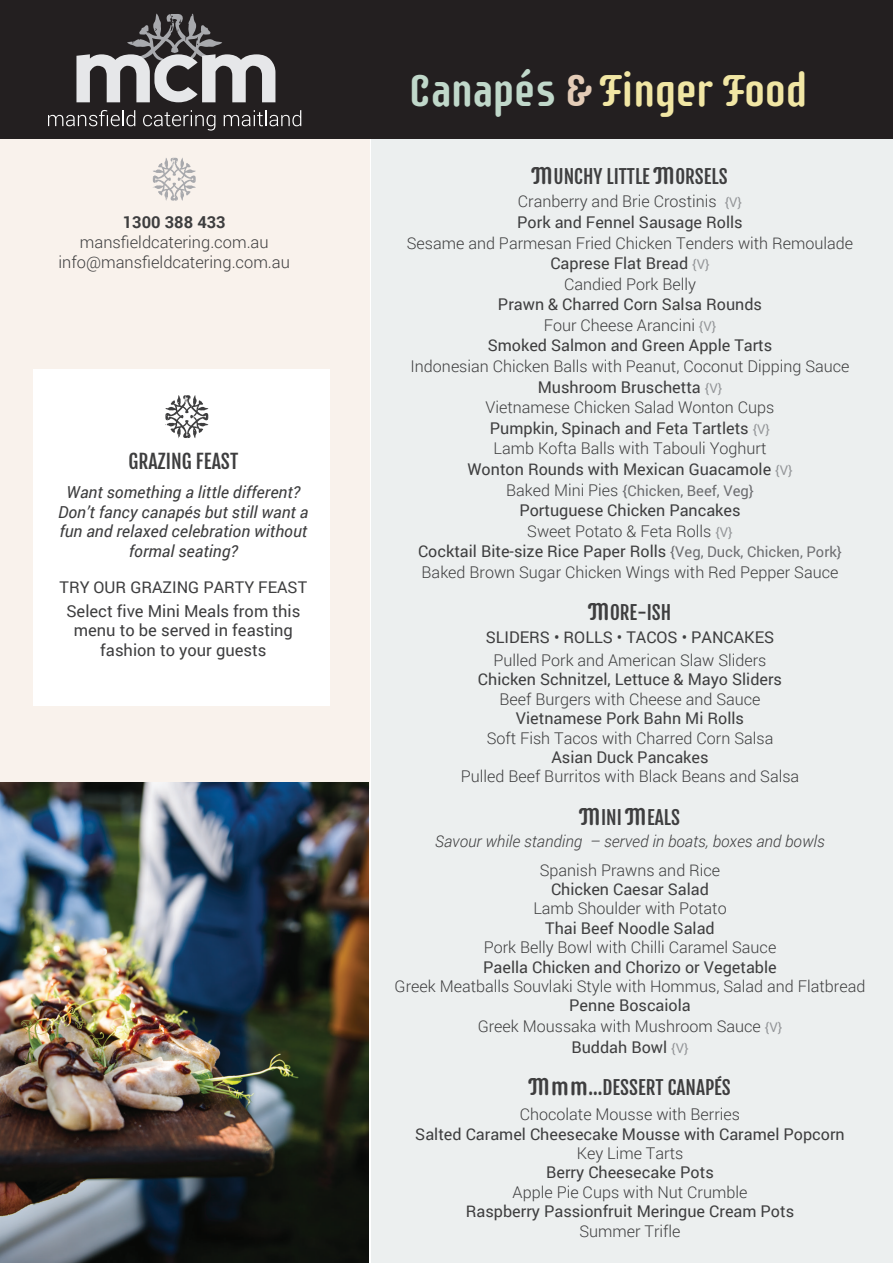
<style>
.page{position:relative;width:893px;height:1263px;background:#fff}
.page>*{position:absolute;margin:0;border:0;box-sizing:border-box;transform-origin:0 0}
.t1{font:46.5px "Supermercado";letter-spacing:-.05em;color:#f1e6a4}
.t2{font:19.5px "Fjalla One";color:#3e3e3f}
.t3{font:19.05px "Fjalla One";color:#3e3e3f}
.t4{font:italic 16.5px/19.8px "Roboto";color:#3e3e3f;text-align:center}
.t5{font:16.5px/19.8px "Roboto";color:#3e3e3f;text-align:center}
.t6{font:300 16.5px/19.8px "Roboto";color:#3e3e3f;text-align:center}
.t7{font:700 16.5px "Roboto";color:#3e3e3f}
.t8{font:300 16.2px/20.5px "Roboto";color:#3e3e3f;text-align:center}
.t9{font:16.2px/20.5px "Roboto";color:#3e3e3f;text-align:center}
.t10{font:italic 300 16.2px "Roboto";color:#3e3e3f}
.t11{font:14.7px "Roboto";color:#6c6d70}
.s1{color:#c0d8ca}
.s2{color:#e4ccb7}
.s3{font-family:"Supermercado";font-size:25.5px}
.s4{font-weight:400;font-size:13.2px;color:#939598}
.s5{font-weight:400}
.s6{font-weight:300}
.s7{font-size:13.2px;color:#939598}
.s8{font-weight:300;font-size:16.2px;color:#3e3e3f}
.s9{font-weight:400;font-size:14.7px;color:#6c6d70}
</style>
<div class="page">
<div style="left:0;top:0;width:369px;height:789px;background:#f9f2ec"></div>
<div style="left:33px;top:369px;width:296px;height:337px;background:#fff"></div>
<div style="left:371px;top:0;width:522px;height:1263px;background:#ecefef"></div>
<div style="left:0;top:0;width:893px;height:139px;background:#231f20"></div>
<svg style="left:48px;top:110px;width:87px;height:16px"></svg>
<svg style="left:143px;top:110px;width:72px;height:21px"></svg>
<svg style="left:224px;top:110px;width:77px;height:16px"></svg>
<svg style="left:76px;top:13px;width:199px;height:89px"></svg>
<svg style="left:165px;top:395px;width:43px;height:43px"></svg>
<img style="left:0;top:783px;width:368px;height:480px">
<svg style="left:153px;top:158px;width:43px;height:43px"></svg>
<p class="t7" style="left:123px;top:211px;width:104px">1300 388 433</p>
<p class="t6" style="left:59px;top:232px;width:233px">mansfieldcatering.com.au info@mansfieldcatering.com.au</p>
<p class="t2" style="left:128px;top:449px;width:111px">GRAZING FEAST</p>
<p class="t4" style="left:58px;top:481px;width:252px">Want something a little different?<br>Don’t fancy canapés but still want a fun and relaxed celebration without formal seating?</p>
<p class="t9" style="left:60px;top:576px;width:249px">TRY OUR GRAZING PARTY FEAST</p>
<p class="t5" style="left:66px;top:600px;width:236px">Select five Mini Meals from this menu to be served in feasting fashion to your guests</p>
<h1 class="t1" style="left:408px;top:62px;width:401px"><span class="s1">Canapés</span> <span class="s2">&amp;</span> Finger Food</h1>
<p class="t3" style="left:532px;top:165px;width:197px"><span class="s3">M</span>UNCHY LITTLE <span class="s3">M</span>ORSELS</p>
<p class="t8" style="left:517px;top:191px;width:227px;text-align:left">Cranberry and Brie Crostinis <span class="s4">{V}<br></span><span class="s5">Pork and Fennel Sausage Rolls</span></p>
<p class="t8" style="left:407px;top:232px;width:448px">Sesame and Parmesan Fried Chicken Tenders with Remoulade<br><span class="s5">Caprese Flat Bread</span> <span class="s4">{V}<br></span>Candied Pork Belly</p>
<p class="t9" style="left:488px;top:294px;width:286px">Prawn &amp; Charred Corn Salsa Rounds<br><span class="s6">Four Cheese Arancini</span> <span class="s7">{V}<br></span>Smoked Salmon and Green Apple Tarts</p>
<p class="t8" style="left:411px;top:355px;width:440px">Indonesian Chicken Balls with Peanut, Coconut Dipping Sauce <span class="s5">Mushroom Bruschetta</span> <span class="s4">{V}<br></span>Vietnamese Chicken Salad Wonton Cups<br><span class="s5">Pumpkin, Spinach and Feta Tartlets</span> <span class="s4">{V}<br></span>Lamb Kofta Balls with Tabouli Yoghurt<br><span class="s5">Wonton Rounds with Mexican Guacamole</span> <span class="s4">{V}</span></p>
<p class="t11" style="left:506px;top:480px;width:249px"><span class="s8">Baked Mini Pies</span> {Chicken, Beef, Veg}</p>
<p class="t8" style="left:418px;top:499px;width:425px"><span class="s5">Portuguese Chicken Pancakes<br></span>Sweet Potato &amp; Feta Rolls <span class="s4">{V}<br></span><span class="s5">Cocktail Bite-size Rice Paper Rolls</span> <span class="s9">{Veg, Duck, Chicken, Pork} </span>Baked Brown Sugar Chicken Wings with Red Pepper Sauce</p>
<p class="t3" style="left:589px;top:601px;width:84px"><span class="s3">M</span>ORE-ISH</p>
<p class="t9" style="left:486px;top:626px;width:290px">SLIDERS • ROLLS • TACOS • PANCAKES</p>
<p class="t8" style="left:493px;top:649px;width:274px">Pulled Pork and American Slaw Sliders</p>
<p class="t9" style="left:478px;top:669px;width:306px">Chicken Schnitzel, Lettuce &amp; Mayo Sliders</p>
<p class="t8" style="left:499px;top:688px;width:262px">Beef Burgers with Cheese and Sauce</p>
<p class="t9" style="left:516px;top:708px;width:230px">Vietnamese Pork Bahn Mi Rolls</p>
<p class="t8" style="left:487px;top:727px;width:288px">Soft Fish Tacos with Charred Corn Salsa</p>
<p class="t9" style="left:551px;top:746px;width:159px">Asian Duck Pancakes</p>
<p class="t8" style="left:461px;top:766px;width:340px">Pulled Beef Burritos with Black Beans and Salsa</p>
<p class="t3" style="left:580px;top:806px;width:102px"><span class="s3">M</span>INI <span class="s3">M</span>EALS</p>
<p class="t10" style="left:435px;top:830px;width:391px">Savour while standing – served in boats, boxes and bowls</p>
<p class="t8" style="left:540px;top:859px;width:182px">Spanish Prawns and Rice</p>
<p class="t9" style="left:551px;top:878px;width:159px">Chicken Caesar Salad</p>
<p class="t8" style="left:533px;top:898px;width:195px">Lamb Shoulder with Potato</p>
<p class="t9" style="left:545px;top:917px;width:171px">Thai Beef Noodle Salad</p>
<p class="t8" style="left:484px;top:936px;width:294px">Pork Belly Bowl with Chilli Caramel Sauce</p>
<p class="t9" style="left:483px;top:956px;width:295px">Paella Chicken and Chorizo or Vegetable</p>
<p class="t8" style="left:395px;top:975px;width:472px">Greek Meatballs Souvlaki Style with Hommus, Salad and Flatbread</p>
<p class="t8" style="left:478px;top:995px;width:306px"><span class="s5">Penne Boscaiola<br></span>Greek Moussaka with Mushroom Sauce <span class="s4">{V}<br></span><span class="s5">Buddah Bowl</span> <span class="s4">{V}</span></p>
<p class="t3" style="left:529px;top:1076px;width:203px"><span class="s3">Mmm</span>...DESSERT CANAPÉS</p>
<p class="t8" style="left:520px;top:1103px;width:222px">Chocolate Mousse with Berries</p>
<p class="t9" style="left:415px;top:1123px;width:431px">Salted Caramel Cheesecake Mousse with Caramel Popcorn</p>
<p class="t8" style="left:577px;top:1142px;width:108px">Key Lime Tarts</p>
<p class="t9" style="left:546px;top:1162px;width:169px">Berry Cheesecake Pots</p>
<p class="t8" style="left:513px;top:1181px;width:236px">Apple Pie Cups with Nut Crumble</p>
<p class="t9" style="left:466px;top:1200px;width:330px">Raspberry Passionfruit Meringue Cream Pots</p>
<p class="t8" style="left:579px;top:1220px;width:103px">Summer Trifle</p>
</div>
